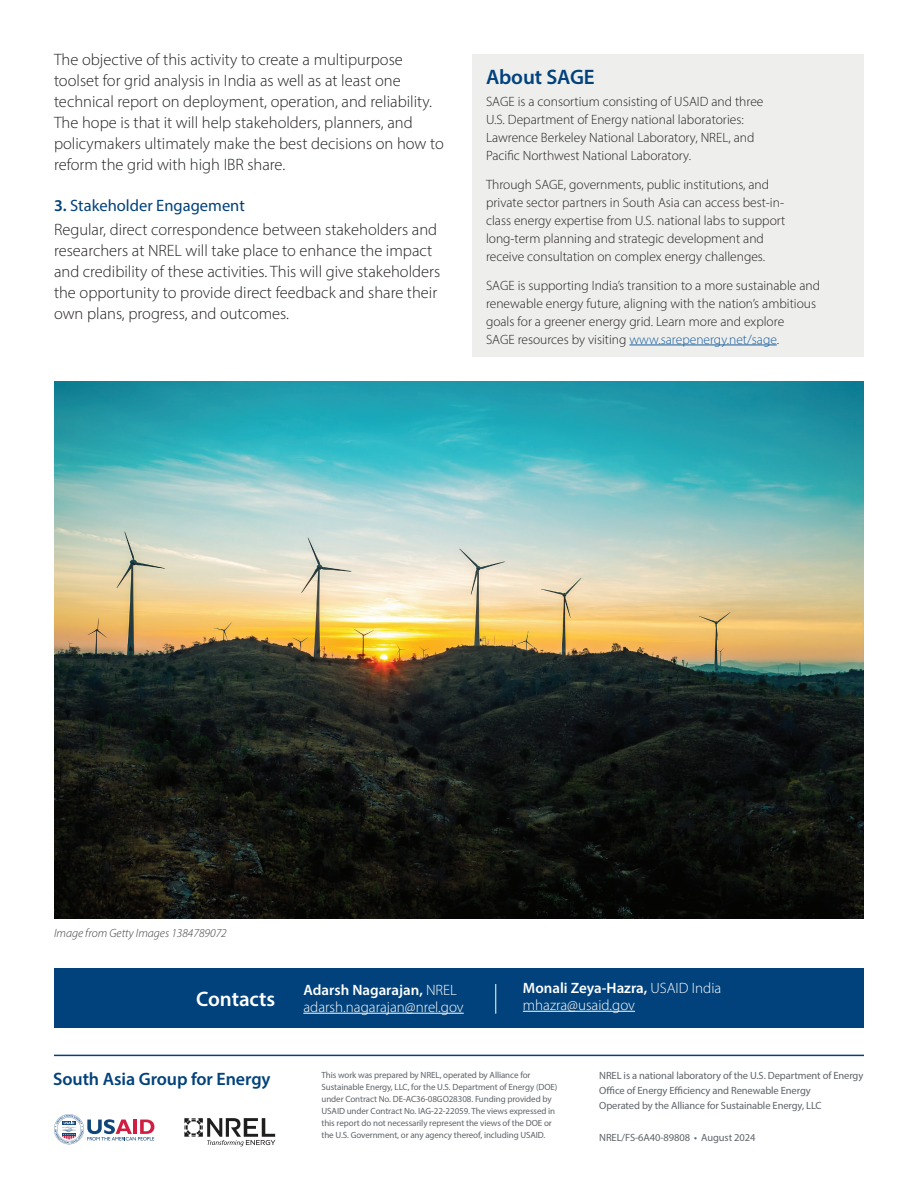
<style>
.page{position:relative;width:918px;height:1188px;background:#fff}
.page>*{position:absolute;margin:0;border:0;box-sizing:border-box;transform-origin:0 0}
.t1{font:600 21px "Myriad Pro";letter-spacing:-.005em;color:#01427c}
.t2{font:600 21px "Myriad Pro";letter-spacing:-.005em;color:#fff}
.t3{font:600 18px "Myriad Pro";letter-spacing:-.005em;color:#01427c}
.t4{font:300 16.5px/21px "Myriad Pro";color:#231f20}
.t5{font:16.5px "Myriad Pro";color:#01427c}
.t6{font:300 15px/16.5px "Myriad Pro";color:#fff}
.t7{font:600 15px "Myriad Pro";color:#fff}
.t8{font:300 13.5px/18px "Myriad Pro";color:#231f20}
.t9{font:italic 300 12px "Myriad Pro";color:#3e3e3f}
.t10{font:10.5px "Myriad Pro";letter-spacing:-.01em;color:#5e6469}
.t11{font:9px/12px "Myriad Pro";letter-spacing:-.01em;color:#5e6469}
.s1{font-weight:600}
.s2{color:#175d9e}
.s3{font-weight:300}
</style>
<div class="page">
<div style="left:472px;top:54px;width:392px;height:303px;background:#eeefed"></div>
<img style="left:54px;top:382px;width:809px;height:537px">
<div style="left:54px;top:968px;width:809px;height:60px;background:#01427c"></div>
<hr style="left:495px;top:984px;width:1px;height:30px;background:#fff">
<hr style="left:303px;top:1013px;width:161px;height:1px;background:#fff">
<hr style="left:523px;top:1011px;width:112px;height:1px;background:#fff">
<hr style="left:54px;top:1055px;width:810px;height:1px;background:#01427c">
<hr style="left:629px;top:345px;width:148px;height:1px;background:#175d9e">
<svg style="left:54px;top:1114px;width:100px;height:30px"></svg>
<svg style="left:184px;top:1118px;width:91px;height:28px"></svg>
<p class="t4" style="left:54px;top:49px;width:391px">The objective of this activity to create a multipurpose toolset for grid analysis in India as well as at least one technical report on deployment, operation, and reliability.<br>The hope is that it will help stakeholders, planners, and policymakers ultimately make the best decisions on how to reform the grid with high IBR share.</p>
<p class="t5" style="left:54px;top:195px;width:192px"><span class="s1">3.</span> Stakeholder Engagement</p>
<p class="t4" style="left:54px;top:219px;width:388px">Regular, direct correspondence between stakeholders and researchers at NREL will take place to enhance the impact and credibility of these activities. This will give stakeholders the opportunity to provide direct feedback and share their own plans, progress, and outcomes.</p>
<h3 class="t1" style="left:486px;top:63px;width:110px">About SAGE</h3>
<p class="t8" style="left:486px;top:92px;width:279px">SAGE is a consortium consisting of USAID and three</p>
<p class="t8" style="left:486px;top:110px;width:270px">U.S. Department of Energy national laboratories:<br>Lawrence Berkeley National Laboratory, NREL, and<br>Pacifc Northwest National Laboratory.</p>
<p class="t8" style="left:486px;top:175px;width:301px">Through SAGE, governments, public institutions, and private sector partners in South Asia can access best-in&shy;class energy expertise from U.S. national labs to support long-term planning and strategic development and receive consultation on complex energy challenges.</p>
<p class="t8" style="left:486px;top:276px;width:336px">SAGE is supporting India’s transition to a more sustainable and renewable energy future, aligning with the nation’s ambitious goals for a greener energy grid. Learn more and explore<br>SAGE resources by visiting <span class="s2">www.sarepenergy.net/sage</span>.</p>
<p class="t9" style="left:54px;top:925px;width:174px">Image from Getty Images 1384789072</p>
<p class="t2" style="left:196px;top:985px;width:80px">Contacts</p>
<p class="t7" style="left:303px;top:981px;width:155px">Adarsh Nagarajan, <span class="s3">NREL</span></p>
<p class="t6" style="left:303px;top:998px;width:162px">adarsh.nagarajan@nrel.gov</p>
<p class="t6" style="left:523px;top:980px;width:200px"><span class="s1">Monali Zeya-Hazra,</span> USAID India mhazra@usaid.gov</p>
<p class="t11" style="left:322px;top:1069px;width:211px">This work was prepared by NREL, operated by Alliance for</p>
<p class="t10" style="left:599px;top:1069px;width:266px">NREL is a national laboratory of the U.S. Department of Energy</p>
<h4 class="t3" style="left:53px;top:1067px;width:219px">South Asia Group for Energy</h4>
<p class="t11" style="left:322px;top:1081px;width:237px">Sustainable Energy, LLC, for the U.S. Department of Energy (DOE)</p>
<p class="t10" style="left:599px;top:1084px;width:213px">Ofce of Energy Efciency and Renewable Energy</p>
<p class="t11" style="left:322px;top:1093px;width:232px">under Contract No. DE-AC36-08GO28308. Funding provided by</p>
<p class="t10" style="left:599px;top:1099px;width:224px">Operated by the Alliance for Sustainable Energy, LLC</p>
<p class="t11" style="left:322px;top:1105px;width:235px">USAID under Contract No. IAG-22-22059. The views expressed in this report do not necessarily represent the views of the DOE or the U.S. Government, or any agency thereof, including USAID.</p>
<p class="t10" style="left:599px;top:1131px;width:158px">NREL/FS-6A40-89808 • August 2024</p>
</div>
